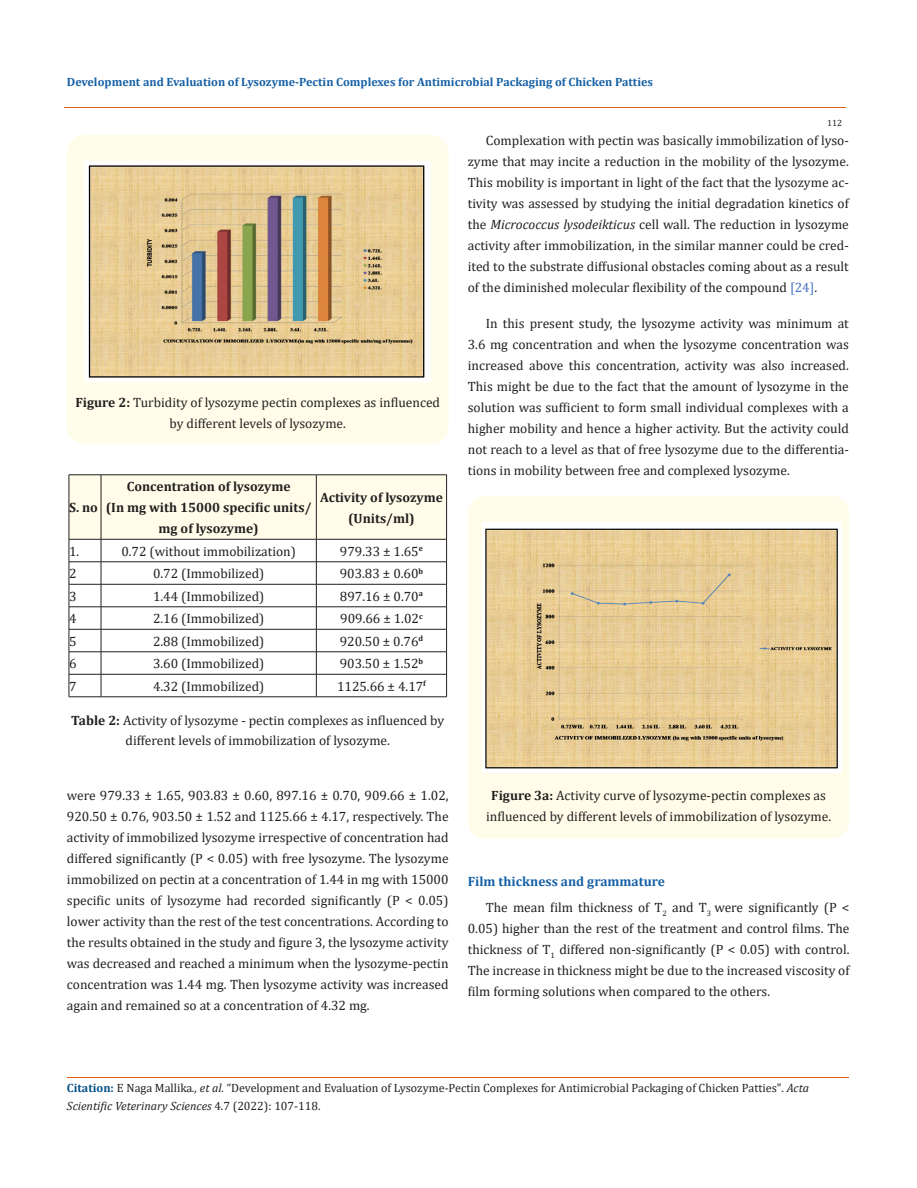
<style>
.page{position:relative;width:917px;height:1188px;background:#fff}
.page>*{position:absolute;margin:0;border:0;box-sizing:border-box;transform-origin:0 0}
.t1{font:13.5px/21px "Cambria";color:#231f20;text-align:justify}
.t2{font:700 13.5px/21px "Cambria";color:#231f20;text-align:center}
.t3{font:700 13.5px "Cambria";color:#1560a6}
.t4{font:12px/18px "Cambria";color:#231f20}
.t5{font:700 12px "Cambria";color:#1560a6}
.t6{font:9px "Cambria";color:#231f20}
.s1{font-weight:700}
.s2{font-style:italic}
.s3{color:#4472c4}
.s4{font-weight:700;color:#035089}
</style>
<div class="page">
<div style="left:67px;top:135px;width:381px;height:309px;background:#fffde9;border-radius:18px"></div>
<img style="left:85px;top:162px;width:345px;height:220px">
<svg style="left:69px;top:475px;width:378px;height:222px"></svg>
<hr style="left:69px;top:697px;width:32px;height:1px;background:#231f20">
<hr style="left:101px;top:697px;width:215px;height:1px;background:#231f20">
<hr style="left:316px;top:697px;width:131px;height:1px;background:#231f20">
<hr style="left:64px;top:108px;width:781px;height:1px;background:#e05d1a">
<hr style="left:67px;top:1077px;width:781px;height:1px;background:#e05d1a">
<div style="left:468px;top:496px;width:381px;height:343px;background:#fffde9;border-radius:18px"></div>
<img style="left:482px;top:522px;width:359px;height:250px">
<p class="t5" style="left:67px;top:73px;width:587px">Development and Evaluation of Lysozyme-Pectin Complexes for Antimicrobial Packaging of Chicken Patties</p>
<p class="t6" style="left:827px;top:118px;width:16px">112</p>
<p class="t1" style="left:75px;top:392px;width:366px;line-height:20.2px;text-align:center"><span class="s1">Figure 2:</span> Turbidity of lysozyme pectin complexes as influenced by different levels of lysozyme.</p>
<p class="t2" style="left:69px;top:497px;width:30px">S. no</p>
<p class="t2" style="left:106px;top:476px;width:207px">Concentration of lysozyme<br>(In mg with 15000 specific units/ mg of lysozyme)</p>
<p class="t2" style="left:320px;top:486px;width:124px">Activity of lysozyme (Units/ml)</p>
<p class="t1" style="left:69px;top:541px;width:12px">1.</p>
<p class="t1" style="left:121px;top:541px;width:176px">0.72 (without immobilization)</p>
<p class="t1" style="left:340px;top:541px;width:84px">979.33 ± 1.65<sup>e</sup></p>
<p class="t1" style="left:69px;top:563px;width:9px">2</p>
<p class="t1" style="left:153px;top:563px;width:113px">0.72 (Immobilized)</p>
<p class="t1" style="left:340px;top:563px;width:85px">903.83 ± 0.60<sup>b</sup></p>
<p class="t1" style="left:69px;top:586px;width:9px">3</p>
<p class="t1" style="left:153px;top:586px;width:113px">1.44 (Immobilized)</p>
<p class="t1" style="left:340px;top:586px;width:84px">897.16 ± 0.70<sup>a</sup></p>
<p class="t1" style="left:69px;top:608px;width:9px">4</p>
<p class="t1" style="left:153px;top:608px;width:113px">2.16 (Immobilized)</p>
<p class="t1" style="left:340px;top:608px;width:84px">909.66 ± 1.02<sup>c</sup></p>
<p class="t1" style="left:69px;top:631px;width:9px">5</p>
<p class="t1" style="left:153px;top:631px;width:113px">2.88 (Immobilized)</p>
<p class="t1" style="left:340px;top:631px;width:85px">920.50 ± 0.76<sup>d</sup></p>
<p class="t1" style="left:69px;top:653px;width:9px">6</p>
<p class="t1" style="left:153px;top:653px;width:113px">3.60 (Immobilized)</p>
<p class="t1" style="left:340px;top:653px;width:85px">903.50 ± 1.52<sup>b</sup></p>
<p class="t1" style="left:69px;top:676px;width:9px">7</p>
<p class="t1" style="left:153px;top:676px;width:113px">4.32 (Immobilized)</p>
<p class="t1" style="left:337px;top:676px;width:90px">1125.66 ± 4.17<sup>f</sup></p>
<p class="t1" style="left:71px;top:710px;width:374px;line-height:20.2px;text-align:center"><span class="s1">Table 2:</span> Activity of lysozyme - pectin complexes as influenced by different levels of immobilization of lysozyme.</p>
<p class="t1" style="left:67px;top:785px;width:383px">were 979.33 ± 1.65, 903.83 ± 0.60, 897.16 ± 0.70, 909.66 ± 1.02, 920.50 ± 0.76, 903.50 ± 1.52 and 1125.66 ± 4.17, respectively. The activity of immobilized lysozyme irrespective of concentration had differed significantly (P &lt; 0.05) with free lysozyme. The lysozyme immobilized on pectin at a concentration of 1.44 in mg with 15000 specific units of lysozyme had recorded significantly (P &lt; 0.05) lower activity than the rest of the test concentrations. According to the results obtained in the study and figure 3, the lysozyme activity was decreased and reached a minimum when the lysozyme-pectin concentration was 1.44 mg. Then lysozyme activity was increased again and remained so at a concentration of 4.32 mg.</p>
<p class="t1" style="left:468px;top:130px;width:382px;text-indent:18px">Complexation with pectin was basically immobilization of lyso&shy;zyme that may incite a reduction in the mobility of the lysozyme.<br>This mobility is important in light of the fact that the lysozyme ac&shy;tivity was assessed by studying the initial degradation kinetics of the <span class="s2">Micrococcus lysodeikticus</span> cell wall. The reduction in lysozyme activity after immobilization, in the similar manner could be cred&shy;ited to the substrate diffusional obstacles coming about as a result of the diminished molecular flexibility of the compound <span class="s3">[24]</span>.</p>
<p class="t1" style="left:468px;top:313px;width:382px;text-indent:18px">In this present study, the lysozyme activity was minimum at 3.6 mg concentration and when the lysozyme concentration was increased above this concentration, activity was also increased.<br>This might be due to the fact that the amount of lysozyme in the solution was sufficient to form small individual complexes with a higher mobility and hence a higher activity. But the activity could not reach to a level as that of free lysozyme due to the differentia&shy;tions in mobility between free and complexed lysozyme.</p>
<p class="t1" style="left:486px;top:786px;width:346px;line-height:20.2px;text-align:center"><span class="s1">Figure 3a:</span> Activity curve of lysozyme-pectin complexes as influenced by different levels of immobilization of lysozyme.</p>
<p class="t3" style="left:468px;top:872px;width:199px">Film thickness and grammature</p>
<p class="t1" style="left:468px;top:896px;width:383px;text-indent:18px">The mean film thickness of T<sub>2</sub> and T<sub>3</sub> were significantly (P &lt; 0.05) higher than the rest of the treatment and control films. The thickness of T<sub>1</sub> differed non-significantly (P &lt; 0.05) with control.<br>The increase in thickness might be due to the increased viscosity of film forming solutions when compared to the others.</p>
<p class="t4" style="left:67px;top:1079px;width:743px"><span class="s4">Citation:</span> E Naga Mallika<span class="s2">., et al.</span> “Development and Evaluation of Lysozyme-Pectin Complexes for Antimicrobial Packaging of Chicken Patties". <span class="s2">Acta<br>Scientific Veterinary Sciences</span> 4.7 (2022): 107-118.</p>
</div>
